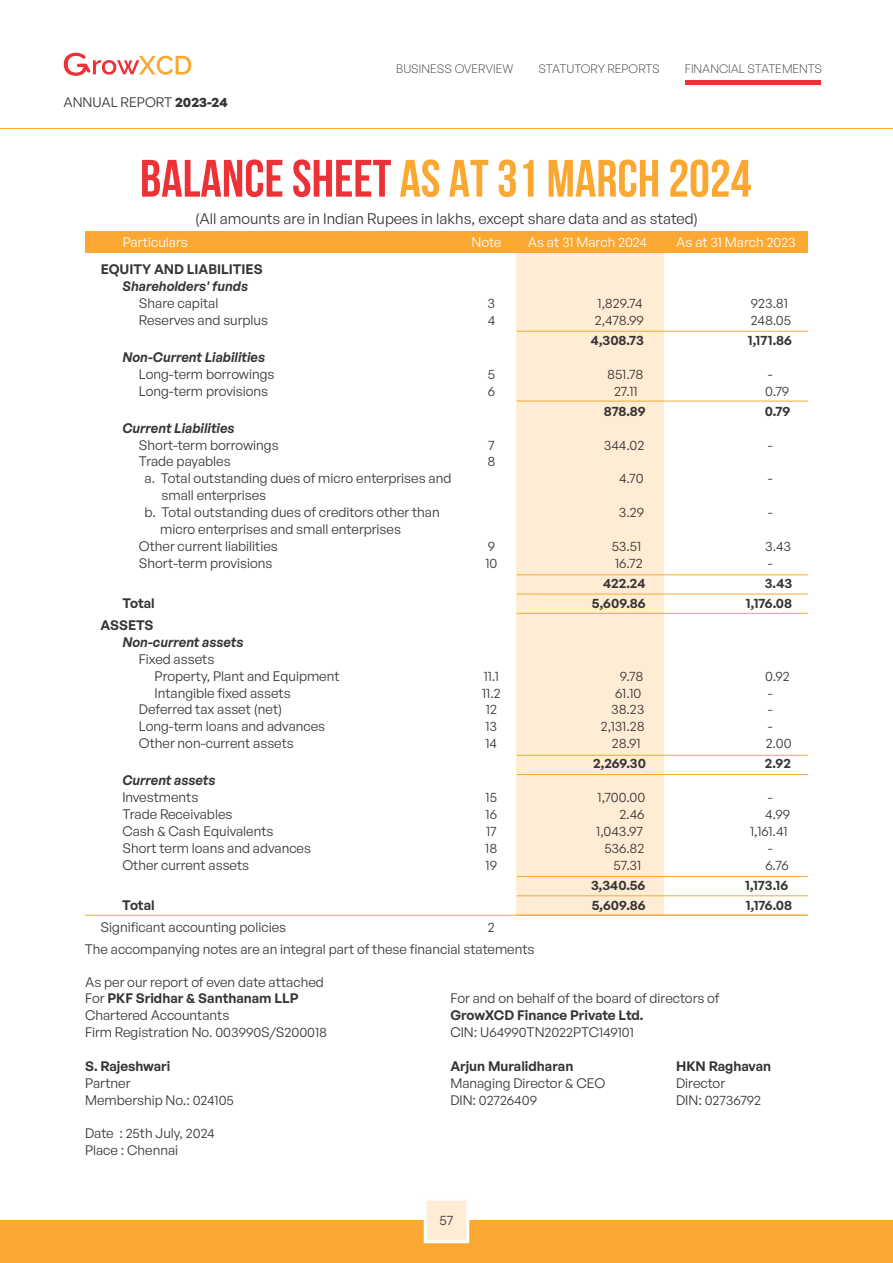
<style>
.page{position:relative;width:893px;height:1263px;background:#fff}
.page>*{position:absolute;margin:0;border:0;box-sizing:border-box;transform-origin:0 0}
.t1{font:700 52.5px "Bebas Neue";color:#faa831}
.t2{font:15px "General Sans";color:#373435}
.t3{font:13.5px/17px "General Sans";color:#373435}
.t4{font:600 13.5px "General Sans";color:#373435}
.t5{font:italic 600 13.5px "General Sans";color:#373435}
.t6{font:13.5px "General Sans";color:#fefefe}
.t7{font:300 12px "General Sans";color:#373435}
.s1{font-weight:700}
.s2{color:#ed3237}
.s3{font-weight:600}
</style>
<div class="page">
<div style="left:0;top:1220px;width:893px;height:43px;background:#faa831"></div>
<svg style="left:423px;top:1200px;width:47px;height:44px"></svg>
<hr style="left:0;top:128px;width:893px;height:1px;background:#faa831">
<svg style="left:64px;top:53px;width:127px;height:23px"></svg>
<hr style="left:685px;top:80px;width:136px;height:4px;background:#ed3237">
<div style="left:517px;top:253px;width:147px;height:662px;background:#ffecd4"></div>
<div style="left:85px;top:231px;width:723px;height:22px;background:#faa831"></div>
<hr style="left:517px;top:331px;width:291px;height:1px;background:#faa831">
<hr style="left:517px;top:401px;width:291px;height:1px;background:#faa831">
<hr style="left:517px;top:574px;width:291px;height:1px;background:#faa831">
<hr style="left:517px;top:594px;width:291px;height:1px;background:#faa831">
<hr style="left:517px;top:613px;width:291px;height:1px;background:#faa831">
<hr style="left:517px;top:755px;width:291px;height:1px;background:#faa831">
<hr style="left:517px;top:774px;width:291px;height:1px;background:#faa831">
<hr style="left:517px;top:876px;width:291px;height:1px;background:#faa831">
<hr style="left:517px;top:895px;width:291px;height:1px;background:#faa831">
<hr style="left:85px;top:915px;width:723px;height:1px;background:#faa831">
<p class="t3" style="left:63px;top:93px;width:166px">ANNUAL REPORT <span class="s1">2023-24</span></p>
<p class="t7" style="left:396px;top:60px;width:119px">BUSINESS OVERVIEW</p>
<p class="t7" style="left:539px;top:60px;width:123px">STATUTORY REPORTS</p>
<p class="t7" style="left:685px;top:60px;width:139px">FINANCIAL STATEMENTS</p>
<h1 class="t1" style="left:140px;top:157px;width:613px"><span class="s2">BALANCE SHEET</span> AS AT 31 MARCH 2024</h1>
<p class="t2" style="left:195px;top:209px;width:505px">(All amounts are in Indian Rupees in lakhs, except share data and as stated)</p>
<p class="t6" style="left:123px;top:234px;width:67px">Particulars</p>
<p class="t6" style="left:472px;top:234px;width:31px">Note</p>
<p class="t6" style="left:528px;top:234px;width:121px">As at 31 March 2024</p>
<p class="t6" style="left:676px;top:234px;width:121px">As at 31 March 2023</p>
<p class="t4" style="left:101px;top:260px;width:163px">EQUITY AND LIABILITIES</p>
<p class="t5" style="left:122px;top:277px;width:127px">Shareholders' funds</p>
<p class="t3" style="left:139px;top:294px;width:81px">Share capital</p>
<p class="t3" style="left:488px;top:294px;width:9px">3</p>
<p class="t3" style="left:598px;top:294px;width:46px">1,829.74</p>
<p class="t3" style="left:751px;top:294px;width:38px">923.81</p>
<p class="t3" style="left:139px;top:311px;width:131px">Reserves and surplus</p>
<p class="t3" style="left:488px;top:311px;width:9px">4</p>
<p class="t3" style="left:595px;top:311px;width:50px">2,478.99</p>
<p class="t3" style="left:751px;top:311px;width:42px">248.05</p>
<p class="t4" style="left:591px;top:331px;width:55px">4,308.73</p>
<p class="t4" style="left:748px;top:331px;width:46px">1,171.86</p>
<p class="t5" style="left:122px;top:348px;width:144px">Non-Current Liabilities</p>
<p class="t3" style="left:139px;top:365px;width:137px">Long-term borrowings</p>
<p class="t3" style="left:488px;top:365px;width:9px">5</p>
<p class="t3" style="left:607px;top:365px;width:38px">851.78</p>
<p class="t3" style="left:768px;top:365px;width:6px">-</p>
<p class="t3" style="left:139px;top:382px;width:131px">Long-term provisions</p>
<p class="t3" style="left:488px;top:382px;width:9px">6</p>
<p class="t3" style="left:614px;top:382px;width:25px">27.11</p>
<p class="t3" style="left:765px;top:382px;width:26px">0.79</p>
<p class="t4" style="left:604px;top:402px;width:43px">878.89</p>
<p class="t4" style="left:765px;top:402px;width:27px">0.79</p>
<p class="t5" style="left:122px;top:419px;width:114px">Current Liabilities</p>
<p class="t3" style="left:139px;top:436px;width:141px">Short-term borrowings</p>
<p class="t3" style="left:488px;top:436px;width:8px">7</p>
<p class="t3" style="left:604px;top:436px;width:42px">344.02</p>
<p class="t3" style="left:768px;top:436px;width:6px">-</p>
<p class="t3" style="left:139px;top:453px;width:93px">Trade payables</p>
<p class="t3" style="left:487px;top:453px;width:10px">8</p>
<p class="t3" style="left:145px;top:470px;width:308px">a. Total outstanding dues of micro enterprises and</p>
<p class="t3" style="left:619px;top:470px;width:26px">4.70</p>
<p class="t3" style="left:768px;top:470px;width:6px">-</p>
<p class="t3" style="left:145px;top:486px;width:297px;text-indent:17px">small enterprises<br>b. Total outstanding dues of creditors other than</p>
<p class="t3" style="left:619px;top:503px;width:27px">3.29</p>
<p class="t3" style="left:768px;top:503px;width:6px">-</p>
<p class="t3" style="left:139px;top:520px;width:264px;text-indent:21px">micro enterprises and small enterprises<br>Other current liabilities</p>
<p class="t3" style="left:488px;top:537px;width:9px">9</p>
<p class="t3" style="left:612px;top:537px;width:31px">53.51</p>
<p class="t3" style="left:765px;top:537px;width:28px">3.43</p>
<p class="t3" style="left:139px;top:554px;width:135px">Short-term provisions</p>
<p class="t3" style="left:485px;top:554px;width:13px">10</p>
<p class="t3" style="left:615px;top:554px;width:29px">16.72</p>
<p class="t3" style="left:768px;top:554px;width:6px">-</p>
<p class="t4" style="left:603px;top:574px;width:44px">422.24</p>
<p class="t4" style="left:765px;top:574px;width:29px">3.43</p>
<p class="t4" style="left:122px;top:594px;width:34px">Total</p>
<p class="t4" style="left:592px;top:594px;width:55px">5,609.86</p>
<p class="t4" style="left:746px;top:594px;width:48px">1,176.08</p>
<p class="t4" style="left:101px;top:616px;width:54px">ASSETS</p>
<p class="t5" style="left:122px;top:633px;width:123px">Non-current assets</p>
<p class="t3" style="left:155px;top:650px;width:186px;text-indent:-16px">Fixed assets<br>Property, Plant and Equipment</p>
<p class="t3" style="left:484px;top:667px;width:17px">11.1</p>
<p class="t3" style="left:620px;top:667px;width:25px">9.78</p>
<p class="t3" style="left:765px;top:667px;width:26px">0.92</p>
<p class="t3" style="left:155px;top:684px;width:138px">Intangible fixed assets</p>
<p class="t3" style="left:482px;top:684px;width:20px">11.2</p>
<p class="t3" style="left:615px;top:684px;width:28px">61.10</p>
<p class="t3" style="left:768px;top:684px;width:6px">-</p>
<p class="t3" style="left:139px;top:701px;width:145px">Deferred tax asset (net)</p>
<p class="t3" style="left:486px;top:701px;width:13px">12</p>
<p class="t3" style="left:611px;top:701px;width:35px">38.23</p>
<p class="t3" style="left:768px;top:701px;width:6px">-</p>
<p class="t3" style="left:139px;top:718px;width:188px">Long-term loans and advances</p>
<p class="t3" style="left:486px;top:718px;width:13px">13</p>
<p class="t3" style="left:601px;top:718px;width:45px">2,131.28</p>
<p class="t3" style="left:768px;top:718px;width:6px">-</p>
<p class="t3" style="left:139px;top:734px;width:157px">Other non-current assets</p>
<p class="t3" style="left:486px;top:734px;width:13px">14</p>
<p class="t3" style="left:612px;top:734px;width:30px">28.91</p>
<p class="t3" style="left:766px;top:734px;width:27px">2.00</p>
<p class="t4" style="left:593px;top:755px;width:54px">2,269.30</p>
<p class="t4" style="left:765px;top:755px;width:28px">2.92</p>
<p class="t5" style="left:122px;top:772px;width:95px">Current assets</p>
<p class="t3" style="left:122px;top:788px;width:78px">Investments</p>
<p class="t3" style="left:486px;top:788px;width:13px">15</p>
<p class="t3" style="left:597px;top:788px;width:49px">1,700.00</p>
<p class="t3" style="left:768px;top:788px;width:6px">-</p>
<p class="t3" style="left:122px;top:805px;width:112px">Trade Receivables</p>
<p class="t3" style="left:486px;top:805px;width:13px">16</p>
<p class="t3" style="left:619px;top:805px;width:27px">2.46</p>
<p class="t3" style="left:765px;top:805px;width:26px">4.99</p>
<p class="t3" style="left:122px;top:822px;width:153px">Cash &amp; Cash Equivalents</p>
<p class="t3" style="left:486px;top:822px;width:12px">17</p>
<p class="t3" style="left:596px;top:822px;width:48px">1,043.97</p>
<p class="t3" style="left:750px;top:822px;width:39px">1,161.41</p>
<p class="t3" style="left:122px;top:839px;width:190px">Short term loans and advances</p>
<p class="t3" style="left:485px;top:839px;width:14px">18</p>
<p class="t3" style="left:604px;top:839px;width:41px">536.82</p>
<p class="t3" style="left:768px;top:839px;width:6px">-</p>
<p class="t3" style="left:122px;top:856px;width:128px">Other current assets</p>
<p class="t3" style="left:486px;top:856px;width:13px">19</p>
<p class="t3" style="left:614px;top:856px;width:29px">57.31</p>
<p class="t3" style="left:765px;top:856px;width:25px">6.76</p>
<p class="t4" style="left:591px;top:876px;width:56px">3,340.56</p>
<p class="t4" style="left:745px;top:876px;width:44px">1,173.16</p>
<p class="t4" style="left:122px;top:897px;width:34px">Total</p>
<p class="t4" style="left:592px;top:897px;width:55px">5,609.86</p>
<p class="t4" style="left:746px;top:897px;width:48px">1,176.08</p>
<p class="t3" style="left:101px;top:918px;width:187px">Significant accounting policies</p>
<p class="t3" style="left:85px;top:916px;width:451px;line-height:21.9px;text-indent:403px">2<br>The accompanying notes are an integral part of these financial statements</p>
<p class="t3" style="left:85px;top:973px;width:240px">As per our report of even date attached<br>For <span class="s3">PKF Sridhar &amp; Santhanam LLP</span></p>
<p class="t3" style="left:450px;top:990px;width:271px">For and on behalf of the board of directors of</p>
<p class="t3" style="left:85px;top:1006px;width:146px">Chartered Accountants</p>
<p class="t4" style="left:450px;top:1007px;width:195px">GrowXCD Finance Private Ltd.</p>
<p class="t3" style="left:85px;top:1023px;width:243px">Firm Registration No. 003990S/S200018</p>
<p class="t3" style="left:450px;top:1023px;width:185px">CIN: U64990TN2022PTC149101</p>
<p class="t4" style="left:85px;top:1057px;width:87px">S. Rajeshwari</p>
<p class="t4" style="left:450px;top:1057px;width:124px">Arjun Muralidharan</p>
<p class="t4" style="left:676px;top:1057px;width:97px">HKN Raghavan</p>
<p class="t3" style="left:85px;top:1074px;width:47px">Partner</p>
<p class="t3" style="left:450px;top:1074px;width:156px">Managing Director &amp; CEO</p>
<p class="t3" style="left:676px;top:1074px;width:51px">Director</p>
<p class="t3" style="left:85px;top:1091px;width:150px">Membership No.: 024105</p>
<p class="t3" style="left:450px;top:1091px;width:88px">DIN: 02726409</p>
<p class="t3" style="left:676px;top:1091px;width:86px">DIN: 02736792</p>
<p class="t3" style="left:85px;top:1125px;width:131px">Date : 25th July, 2024<br>Place : Chennai</p>
<p class="t3" style="left:440px;top:1211px;width:15px">57</p>
</div>
